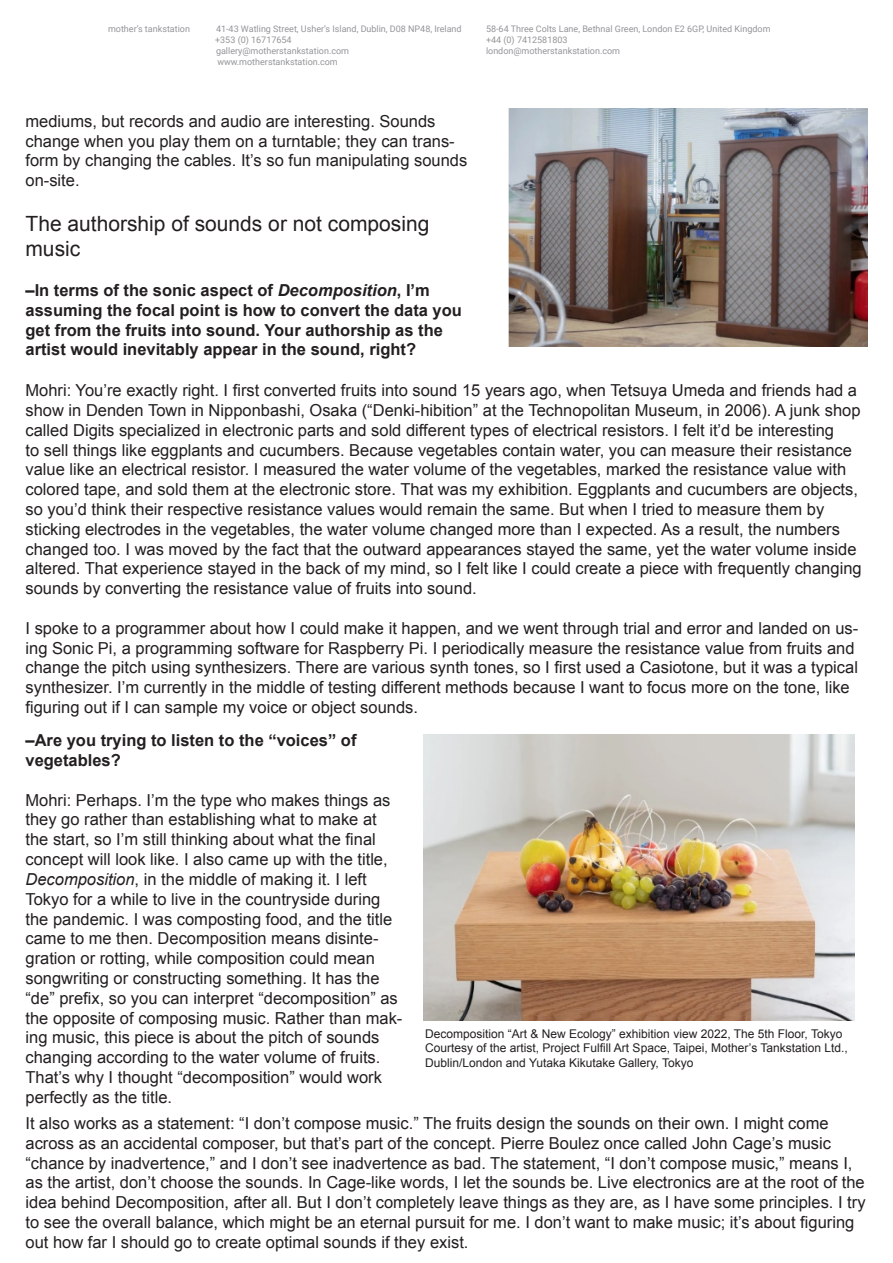
<style>
.page{position:relative;width:893px;height:1263px;background:#fff}
.page>*{position:absolute;margin:0;border:0;box-sizing:border-box;transform-origin:0 0}
.t1{font:21px/25.2px "Arial";color:#231f20}
.t2{font:16.5px/19.8px "Arial";color:#231f20}
.t3{font:700 16.5px/19.8px "Arial";color:#231f20}
.t4{font:12px/14.4px "Arial";color:#231f20}
.t5{font:9px "Roboto";color:#939598}
.s1{font-style:italic}
</style>
<div class="page">
<img style="left:509px;top:108px;width:358px;height:239px">
<img style="left:424px;top:734px;width:431px;height:287px">
<p class="t5" style="left:108px;top:23px;width:84px">mother’s tankstation</p>
<p class="t5" style="left:216px;top:23px;width:247px">41-43 Watling Street, Usher’s Island, Dublin, D08 NP48, Ireland</p>
<p class="t5" style="left:486px;top:23px;width:286px">58-64 Three Colts Lane, Bethnal Green, London E2 6GP, United Kingdom</p>
<p class="t5" style="left:215px;top:34px;width:78px">+353 (0) 16717654</p>
<p class="t5" style="left:486px;top:34px;width:83px">+44 (0) 7412581803</p>
<p class="t5" style="left:216px;top:44px;width:135px">gallery@motherstankstation.com</p>
<p class="t5" style="left:486px;top:44px;width:136px">london@motherstankstation.com</p>
<p class="t5" style="left:217px;top:55px;width:122px">www.motherstankstation.com</p>
<p class="t2" style="left:26px;top:111px;width:443px">mediums, but records and audio are interesting. Sounds change when you play them on a turntable; they can trans&shy;form by changing the cables. It’s so fun manipulating sounds on-site.</p>
<p class="t1" style="left:26px;top:211px;width:405px">The authorship of sounds or not composing music</p>
<p class="t3" style="left:26px;top:281px;width:438px">–In terms of the sonic aspect of <span class="s1">Decomposition</span>, I’m assuming the focal point is how to convert the data you get from the fruits into sound. Your authorship as the artist would inevitably appear in the sound, right?</p>
<p class="t2" style="left:26px;top:381px;width:838px">Mohri: You’re exactly right. I first converted fruits into sound 15 years ago, when Tetsuya Umeda and friends had a show in Denden Town in Nipponbashi, Osaka (“Denki-hibition” at the Technopolitan Museum, in 2006). A junk shop called Digits specialized in electronic parts and sold different types of electrical resistors. I felt it’d be interesting<br>to sell things like eggplants and cucumbers. Because vegetables contain water, you can measure their resistance value like an electrical resistor. I measured the water volume of the vegetables, marked the resistance value with colored tape, and sold them at the electronic store. That was my exhibition. Eggplants and cucumbers are objects, so you’d think their respective resistance values would remain the same. But when I tried to measure them by sticking electrodes in the vegetables, the water volume changed more than I expected. As a result, the numbers changed too. I was moved by the fact that the outward appearances stayed the same, yet the water volume inside altered. That experience stayed in the back of my mind, so I felt like I could create a piece with frequently changing sounds by converting the resistance value of fruits into sound.</p>
<p class="t2" style="left:26px;top:618px;width:834px">I spoke to a programmer about how I could make it happen, and we went through trial and error and landed on us&shy;ing Sonic Pi, a programming software for Raspberry Pi. I periodically measure the resistance value from fruits and change the pitch using synthesizers. There are various synth tones, so I first used a Casiotone, but it was a typical synthesizer. I’m currently in the middle of testing different methods because I want to focus more on the tone, like figuring out if I can sample my voice or object sounds.</p>
<p class="t3" style="left:26px;top:731px;width:332px">–Are you trying to listen to the “voices” of vegetables?</p>
<p class="t2" style="left:26px;top:790px;width:378px">Mohri: Perhaps. I’m the type who makes things as they go rather than establishing what to make at the start, so I’m still thinking about what the final concept will look like. I also came up with the title, <span class="s1">Decomposition</span>, in the middle of making it. I left Tokyo for a while to live in the countryside during the pandemic. I was composting food, and the title came to me then. Decomposition means disinte&shy;gration or rotting, while composition could mean songwriting or constructing something. It has the “de” prefix, so you can interpret “decomposition” as the opposite of composing music. Rather than mak&shy;ing music, this piece is about the pitch of sounds changing according to the water volume of fruits.<br>That’s why I thought “decomposition” would work perfectly as the title.</p>
<p class="t2" style="left:26px;top:1113px;width:842px">It also works as a statement: “I don’t compose music.” The fruits design the sounds on their own. I might come across as an accidental composer, but that’s part of the concept. Pierre Boulez once called John Cage’s music “chance by inadvertence,” and I don’t see inadvertence as bad. The statement, “I don’t compose music,” means I, as the artist, don’t choose the sounds. In Cage-like words, I let the sounds be. Live electronics are at the root of the idea behind Decomposition, after all. But I don’t completely leave things as they are, as I have some principles. I try to see the overall balance, which might be an eternal pursuit for me. I don’t want to make music; it’s about figuring out how far I should go to create optimal sounds if they exist.</p>
<p class="t4" style="left:425px;top:1026px;width:419px">Decomposition “Art &amp; New Ecology” exhibition view 2022, The 5th Floor, Tokyo</p>
<p class="t4" style="left:425px;top:1041px;width:424px">Courtesy of the artist, Project Fulfill Art Space, Taipei, Mother’s Tankstation Ltd.,<br>Dublin/London and Yutaka Kikutake Gallery, Tokyo</p>
</div>
